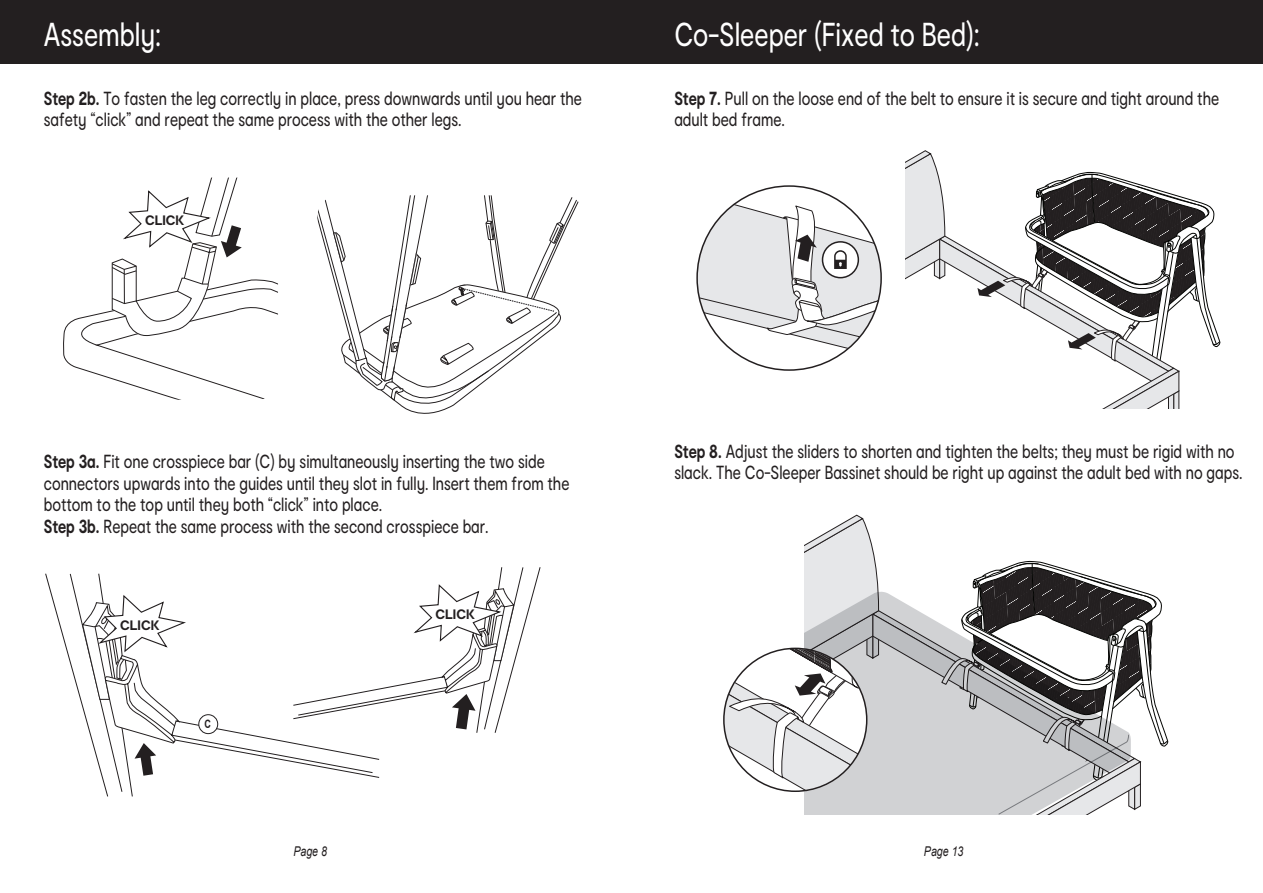
<style>
.page{position:relative;width:1263px;height:893px;background:#fff}
.page>*{position:absolute;margin:0;border:0;box-sizing:border-box;transform-origin:0 0}
.t1{font:31.5px "Anko Moderat";color:#fff;scale:.79 1}
.t2{font:18px/21.6px "Anko Moderat";color:#231f20;scale:.79 1}
.t3{font:italic 13.5px "Arial";color:#231f20;scale:.79 1}
.t4{font:700 13.05px "Anko Moderat";color:#231f20}
.t5{font:700 11.55px "Arial";color:#231f20;scale:.79 1}
.s1{font-weight:700}
</style>
<div class="page">
<div style="left:0;top:0;width:1263px;height:64px;background:#231f20"></div>
<svg style="left:905px;top:150px;width:315px;height:259px"></svg>
<svg style="left:698px;top:187px;width:183px;height:175px"></svg>
<svg style="left:724px;top:515px;width:444px;height:299px"></svg>
<svg style="left:317px;top:195px;width:262px;height:217px"></svg>
<svg style="left:45px;top:567px;width:496px;height:230px"></svg>
<svg style="left:63px;top:178px;width:215px;height:222px"></svg>
<h1 class="t1" style="left:44px;top:14px;width:150px">Assembly:</h1>
<p class="t2" style="left:44px;top:88px;width:683px"><span class="s1">Step 2b.</span> To fasten the leg correctly in place, press downwards until you hear the safety “click” and repeat the same process with the other legs.</p>
<p class="t4" style="left:145px;top:212px;width:41px">CLICK</p>
<h1 class="t1" style="left:674px;top:14px;width:388px">Co-Sleeper (Fixed to Bed):</h1>
<p class="t2" style="left:674px;top:88px;width:691px"><span class="s1">Step 7.</span> Pull on the loose end of the belt to ensure it is secure and tight around the adult bed frame.</p>
<p class="t2" style="left:44px;top:451px;width:667px"><span class="s1">Step 3a.</span> Fit one crosspiece bar (C) by simultaneously inserting the two side connectors upwards into the guides until they slot in fully. Insert them from the bottom to the top until they both “click” into place.<br><span class="s1">Step 3b.</span> Repeat the same process with the second crosspiece bar.</p>
<p class="t2" style="left:674px;top:440px;width:721px"><span class="s1">Step 8.</span> Adjust the sliders to shorten and tighten the belts; they must be rigid with no slack. The Co-Sleeper Bassinet should be right up against the adult bed with no gaps.</p>
<p class="t4" style="left:120px;top:616px;width:41px">CLICK</p>
<p class="t5" style="left:205px;top:716px;width:10px">C</p>
<p class="t3" style="left:293px;top:842px;width:44px">Page 8</p>
<p class="t4" style="left:436px;top:606px;width:41px">CLICK</p>
<p class="t3" style="left:924px;top:842px;width:52px">Page 13</p>
</div>
